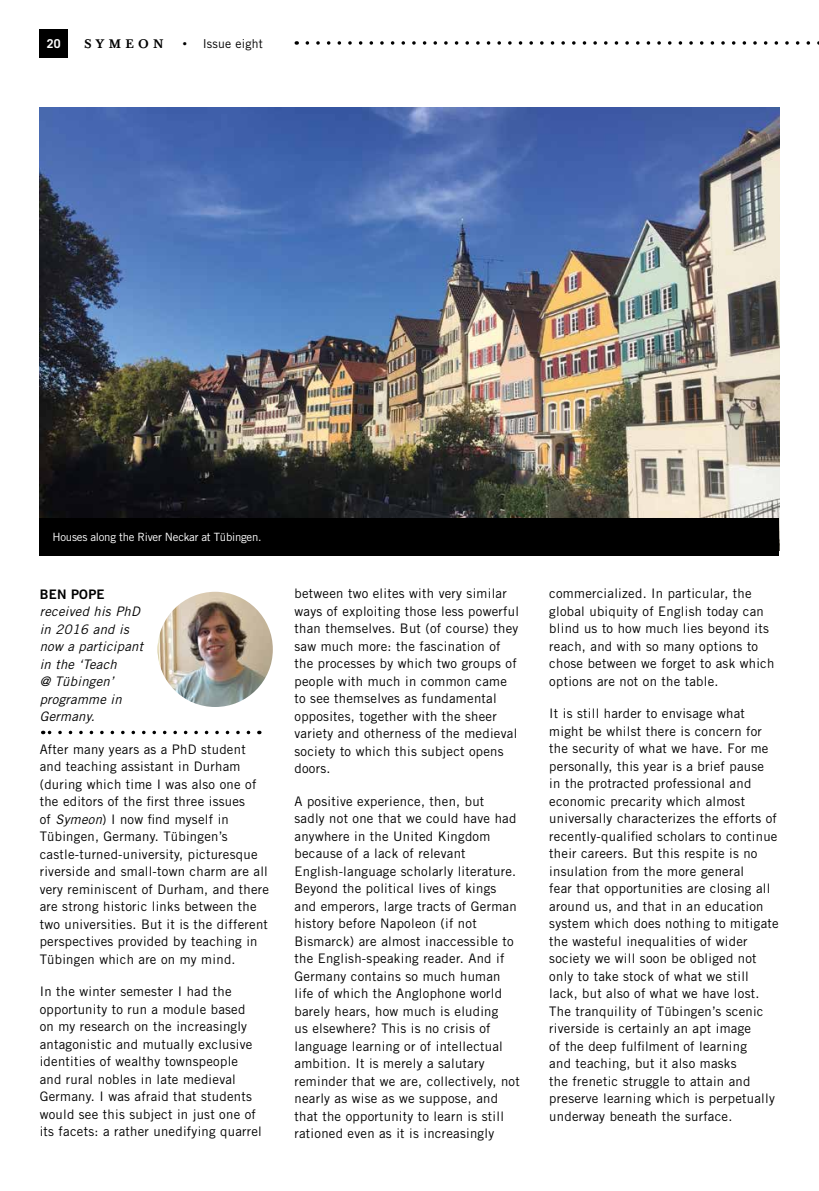
<style>
.page{position:relative;width:819px;height:1191px;background:#fff}
.page>*{position:absolute;margin:0;border:0;box-sizing:border-box;transform-origin:0 0}
.t1{font:13.12px/17.5px "Trade Gothic";letter-spacing:.02em;color:#000}
.t2{font:italic 13.12px/17.5px "Trade Gothic";letter-spacing:.02em;color:#000}
.t3{font:13.12px "Trade Gothic Bold Two";letter-spacing:.02em;color:#000}
.t4{font:12.25px "Trade Gothic";letter-spacing:.015em;color:#000}
.t5{font:500 12.25px "Baskerville BQ";letter-spacing:.37em;color:#000}
.t6{font:700 12.25px "Trade Gothic";color:#fff}
.t7{font:11.38px "Trade Gothic";letter-spacing:-.02em;color:#fff}
.s1{font-family:"Baskerville BQ";font-weight:500}
.s2{font-style:italic}
</style>
<div class="page">
<div style="left:40px;top:30px;width:28px;height:28px;background:#000"></div>
<svg style="left:296px;top:41px;width:523px;height:4px"></svg>
<img style="left:40px;top:107px;width:739px;height:411px">
<div style="left:40px;top:518px;width:739px;height:38px;background:#000"></div>
<svg style="left:43px;top:730px;width:205px;height:4px"></svg>
<img style="left:158px;top:592px;width:115px;height:115px;border-radius:58px">
<p class="t6" style="left:47px;top:36px;width:15px">20</p>
<p class="t5" style="left:84px;top:36px;width:80px">SYMEON</p>
<p class="t4" style="left:183px;top:36px;width:81px"><span class="s1">•</span> Issue eight</p>
<p class="t7" style="left:52px;top:530px;width:210px">Houses along the River Neckar at Tübingen.</p>
<p class="t3" style="left:40px;top:586px;width:66px">BEN POPE</p>
<p class="t2" style="left:40px;top:602px;width:105px">received his PhD in 2016 and is now a participant in the ‘Teach<br>@ Tübingen’ programme in<br>Germany.</p>
<p class="t1" style="left:40px;top:740px;width:231px">After many years as a PhD student and teaching assistant in Durham (during which time I was also one of the editors of the first three issues<br>of <span class="s2">Symeon</span>) I now find myself in Tübingen, Germany. Tübingen’s castle-turned-university, picturesque riverside and small-town charm are all very reminiscent of Durham, and there are strong historic links between the two universities. But it is the different perspectives provided by teaching in Tübingen which are on my mind.</p>
<p class="t1" style="left:40px;top:982px;width:224px">In the winter semester I had the opportunity to run a module based on my research on the increasingly antagonistic and mutually exclusive identities of wealthy townspeople and rural nobles in late medieval Germany. I was afraid that students would see this subject in just one of its facets: a rather unedifying quarrel</p>
<p class="t1" style="left:294px;top:584px;width:226px">between two elites with very similar ways of exploiting those less powerful than themselves. But (of course) they saw much more: the fascination of the processes by which two groups of people with much in common came to see themselves as fundamental opposites, together with the sheer variety and otherness of the medieval society to which this subject opens doors.</p>
<p class="t1" style="left:294px;top:792px;width:227px">A positive experience, then, but<br>sadly not one that we could have had anywhere in the United Kingdom because of a lack of relevant English-language scholarly literature.<br>Beyond the political lives of kings and emperors, large tracts of German history before Napoleon (if not Bismarck) are almost inaccessible to the English-speaking reader. And if Germany contains so much human life of which the Anglophone world barely hears, how much is eluding<br>us elsewhere? This is no crisis of language learning or of intellectual ambition. It is merely a salutary reminder that we are, collectively, not nearly as wise as we suppose, and that the opportunity to learn is still rationed even as it is increasingly</p>
<p class="t1" style="left:549px;top:584px;width:226px">commercialized. In particular, the global ubiquity of English today can blind us to how much lies beyond its reach, and with so many options to chose between we forget to ask which options are not on the table.</p>
<p class="t1" style="left:549px;top:704px;width:231px">It is still harder to envisage what might be whilst there is concern for the security of what we have. For me personally, this year is a brief pause<br>in the protracted professional and economic precarity which almost universally characterizes the efforts of recently-qualified scholars to continue their careers. But this respite is no insulation from the more general<br>fear that opportunities are closing all around us, and that in an education system which does nothing to mitigate the wasteful inequalities of wider society we will soon be obliged not only to take stock of what we still lack, but also of what we have lost.<br>The tranquility of Tübingen’s scenic riverside is certainly an apt image<br>of the deep fulfilment of learning<br>and teaching, but it also masks<br>the frenetic struggle to attain and preserve learning which is perpetually underway beneath the surface.</p>
</div>
